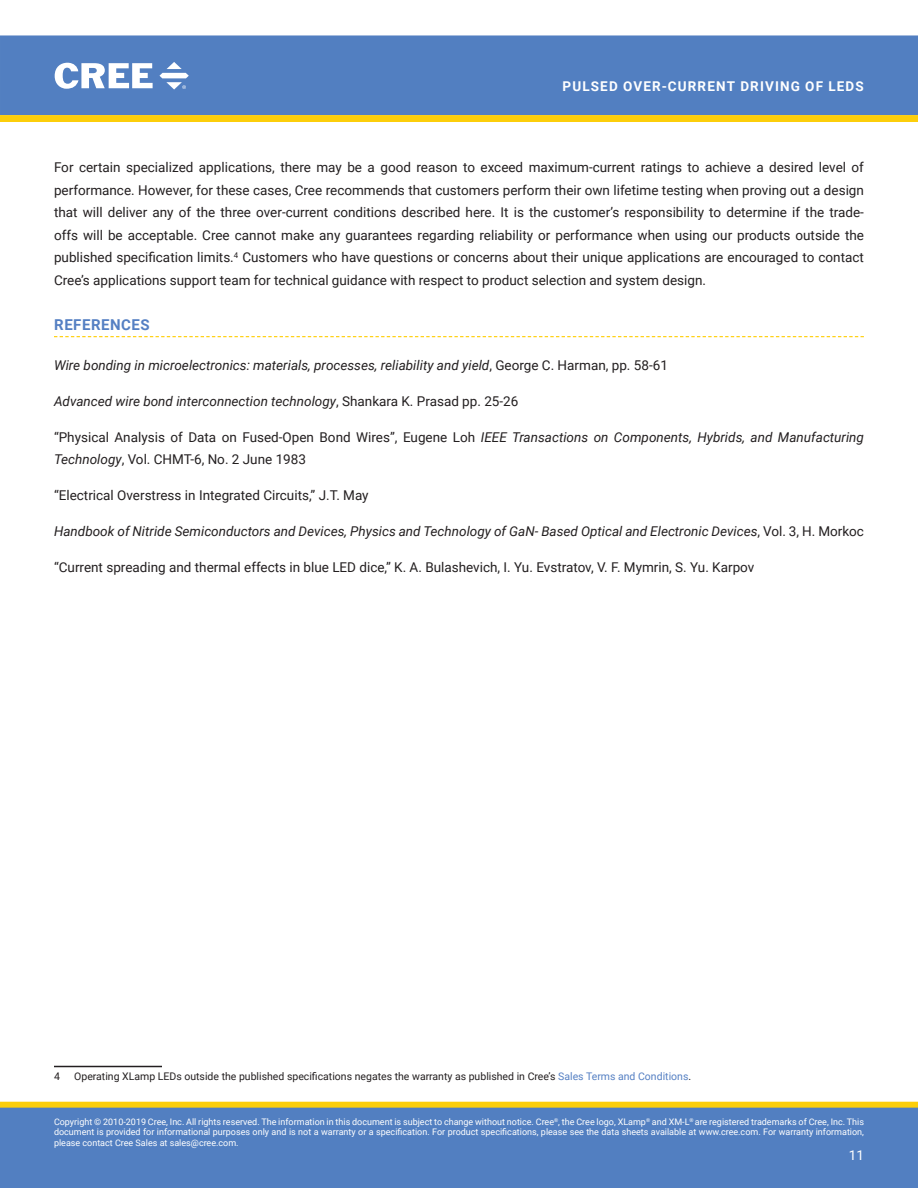
<style>
.page{position:relative;width:918px;height:1188px;background:#fff}
.page>*{position:absolute;margin:0;border:0;box-sizing:border-box;transform-origin:0 0}
.Section_heading_with{font:700 15px "Roboto";letter-spacing:.035em;color:#5580c3}
.t1{font:13.5px/22.5px "Roboto";color:#231f20;text-align:justify}
.t2{font:italic 13.5px "Roboto";color:#231f20}
.t3{font:700 13.5px "Roboto";letter-spacing:.085em;color:#fff}
.t4{font:13.5px "Roboto";color:#fff}
.footnote{font:10.5px "Roboto";color:#231f20}
.t5{font:9px/10.8px "Roboto";color:#fff;text-align:justify}
.s1{font-style:normal}
.s2{font-style:italic}
.s3{color:#5580c3}
</style>
<div class="page">
<div style="left:1px;top:36px;width:916px;height:78px;background:#527fc1"></div>
<div style="left:0;top:35px;width:918px;height:80px;border:1px solid #527fc1"></div>
<svg style="left:55px;top:63px;width:98px;height:26px"></svg>
<svg style="left:159px;top:62px;width:30px;height:28px"></svg>
<div style="left:1px;top:1102px;width:916px;height:6px;background:#fcce0b"></div>
<div style="left:0;top:1102px;width:918px;height:6px;border:1px solid #fcce0b"></div>
<div style="left:0;top:1108px;width:918px;height:80px;background:#527fc1"></div>
<svg style="left:0;top:115px;width:918px;height:7px;background:#fbce0d"></svg>
<svg style="left:54px;top:336px;width:810px;height:1px"></svg>
<hr style="left:54px;top:1066px;width:108px;height:1px;background:#231f20">
<p class="t3" style="left:563px;top:77px;width:303px">PULSED OVER-CURRENT DRIVING OF LEDS</p>
<p class="t1" style="left:54px;top:156px;width:812px">For certain specialized applications, there may be a good reason to exceed maximum-current ratings to achieve a desired level of performance. However, for these cases, Cree recommends that customers perform their own lifetime testing when proving out a design that will deliver any of the three over-current conditions described here. It is the customer’s responsibility to determine if the trade&shy;offs will be acceptable. Cree cannot make any guarantees regarding reliability or performance when using our products outside the published specification limits.<sup>4</sup> Customers who have questions or concerns about their unique applications are encouraged to contact Cree’s applications support team for technical guidance with respect to product selection and system design.</p>
<p class="Section_heading_with" style="left:54px;top:314px;width:97px">REFERENCES</p>
<p class="t2" style="left:54px;top:355px;width:615px">Wire bonding in microelectronics: materials, processes, reliability and yield<span class="s1">, George C. Harman, pp. 58-61</span></p>
<p class="t2" style="left:54px;top:391px;width:466px">Advanced wire bond interconnection technology<span class="s1">, Shankara K. Prasad pp. 25-26</span></p>
<p class="t1" style="left:54px;top:425px;width:812px">“Physical Analysis of Data on Fused-Open Bond Wires”, Eugene Loh <span class="s2">IEEE Transactions on Components, Hybrids, and Manufacturing<br>Technology</span>, Vol. CHMT-6, No. 2 June 1983</p>
<p class="t1" style="left:54px;top:484px;width:316px">“Electrical Overstress in Integrated Circuits,” J.T. May</p>
<p class="t2" style="left:54px;top:522px;width:811px">Handbook of Nitride Semiconductors and Devices, Physics and Technology of GaN- Based Optical and Electronic Devices<span class="s1">, Vol. 3, H. Morkoc</span></p>
<p class="t1" style="left:54px;top:556px;width:702px">“Current spreading and thermal effects in blue LED dice,” K. A. Bulashevich, I. Yu. Evstratov, V. F. Mymrin, S. Yu. Karpov</p>
<p class="footnote" style="left:54px;top:1069px;width:7px">4</p>
<p class="footnote" style="left:74px;top:1069px;width:618px">Operating XLamp LEDs outside the published specifications negates the warranty as published in Cree’s <span class="s3">Sales Terms and Conditions</span>.</p>
<p class="t5" style="left:54px;top:1116px;width:812px">Copyright © 2010-2019 Cree, Inc. All rights reserved. The information in this document is subject to change without notice. Cree<sup>®</sup>, the Cree logo, XLamp<sup>®</sup> and XM-L<sup>®</sup> are registered trademarks of Cree, Inc. This document is provided for informational purposes only and is not a warranty or a specification. For product specifications, please see the data sheets available at www.cree.com. For warranty information, please contact Cree Sales at sales@cree.com.</p>
<p class="t4" style="left:849px;top:1145px;width:17px">11</p>
</div>
